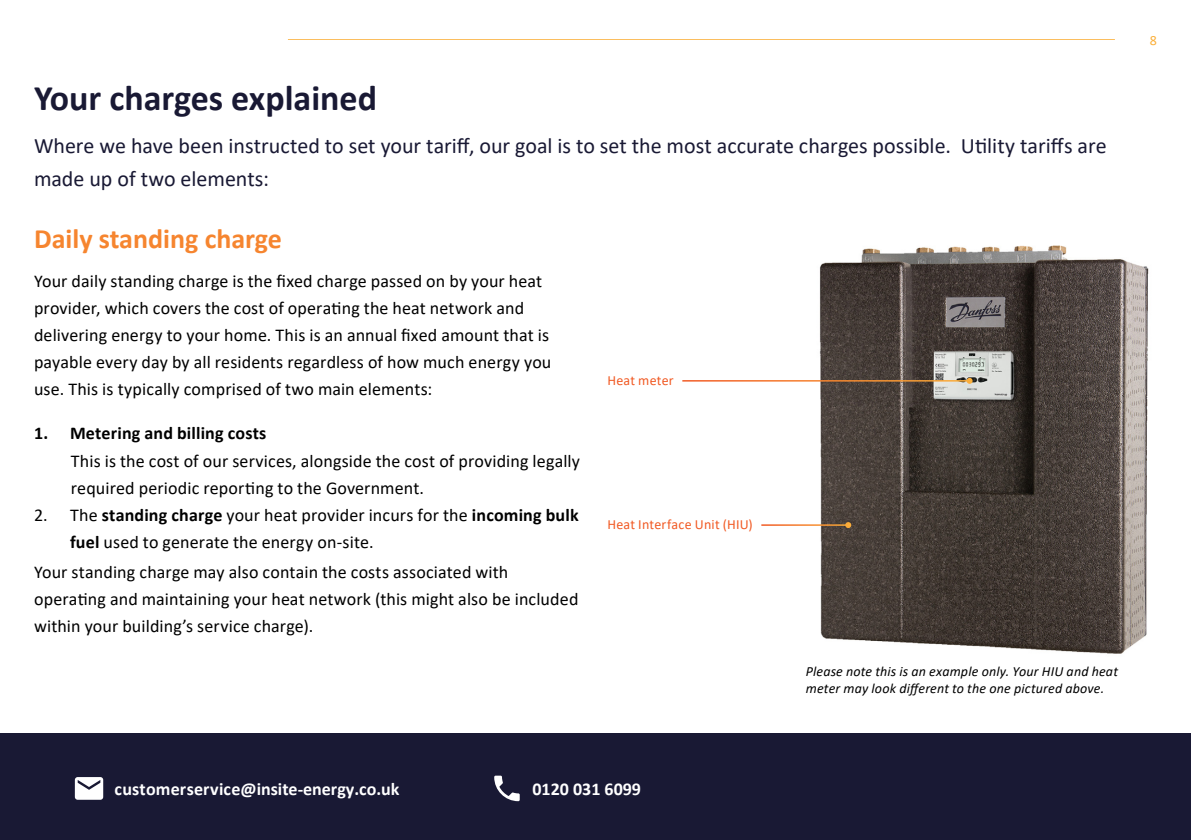
<style>
.page{position:relative;width:1191px;height:840px;background:#fff}
.page>*{position:absolute;margin:0;border:0;box-sizing:border-box;transform-origin:0 0}
.t1{font:700 36px "Calibri";color:#191934}
.t2{font:700 28px "Calibri";color:#f6852f}
.t3{font:22px/33px "Calibri";color:#191934}
.t4{font:18px/27px "Calibri";letter-spacing:.005em;color:#000}
.t5{font:700 18px "Calibri";color:#fff}
.t6{font:700 18px "Calibri";letter-spacing:.01em;color:#000}
.t7{font:italic 14px/16.8px "Calibri";letter-spacing:.015em;color:#000}
.t8{font:14px "Calibri";letter-spacing:.015em;color:#f15a24}
.t9{font:14px "Calibri";color:#fbb03b}
.s1{font-weight:700}
</style>
<div class="page">
<hr style="left:288px;top:39px;width:827px;height:1px;background:#fbb03b">
<div style="left:0;top:732px;width:1191px;height:107px;background:#191934"></div>
<svg style="left:494px;top:775px;width:26px;height:25px"></svg>
<svg style="left:75px;top:777px;width:28px;height:22px"></svg>
<img style="left:806px;top:245px;width:343px;height:409px">
<hr style="left:682px;top:380px;width:287px;height:1px;background:#fff">
<svg style="left:966px;top:377px;width:6px;height:6px"></svg>
<hr style="left:761px;top:524px;width:87px;height:1px;background:#fff">
<svg style="left:845px;top:522px;width:6px;height:6px"></svg>
<h1 class="t1" style="left:34px;top:73px;width:344px">Your charges explained</h1>
<p class="t3" style="left:34px;top:128px;width:1074px">Where we have been instructed to set your tariff, our goal is to set the most accurate charges possible. Utility tariffs are made up of two elements:</p>
<h2 class="t2" style="left:34px;top:218px;width:249px">Daily standing charge</h2>
<p class="t4" style="left:34px;top:267px;width:519px">Your daily standing charge is the fixed charge passed on by your heat provider, which covers the cost of operating the heat network and delivering energy to your home. This is an annual fixed amount that is payable every day by all residents regardless of how much energy you use. This is typically comprised of two main elements:</p>
<p class="t6" style="left:34px;top:420px;width:234px">1. Metering and billing costs</p>
<p class="t4" style="left:71px;top:446px;width:510px">This is the cost of our services, alongside the cost of providing legally required periodic reporting to the Government.</p>
<p class="t4" style="left:70px;top:500px;width:510px;text-indent:-36px">2. The <span class="s1">standing charge</span> your heat provider incurs for the <span class="s1">incoming bulk fuel</span> used to generate the energy on-site.</p>
<p class="t4" style="left:34px;top:558px;width:546px">Your standing charge may also contain the costs associated with operating and maintaining your heat network (this might also be included within your building’s service charge).</p>
<p class="t8" style="left:607px;top:370px;width:68px">Heat meter</p>
<p class="t8" style="left:607px;top:514px;width:147px">Heat Interface Unit (HIU)</p>
<p class="t7" style="left:806px;top:662px;width:314px">Please note this is an example only. Your HIU and heat meter may look different to the one pictured above.</p>
<p class="t9" style="left:1149px;top:30px;width:9px">8</p>
<p class="t5" style="left:115px;top:776px;width:286px">customerservice@insite-energy.co.uk</p>
<p class="t5" style="left:532px;top:776px;width:110px">0120 031 6099</p>
</div>
